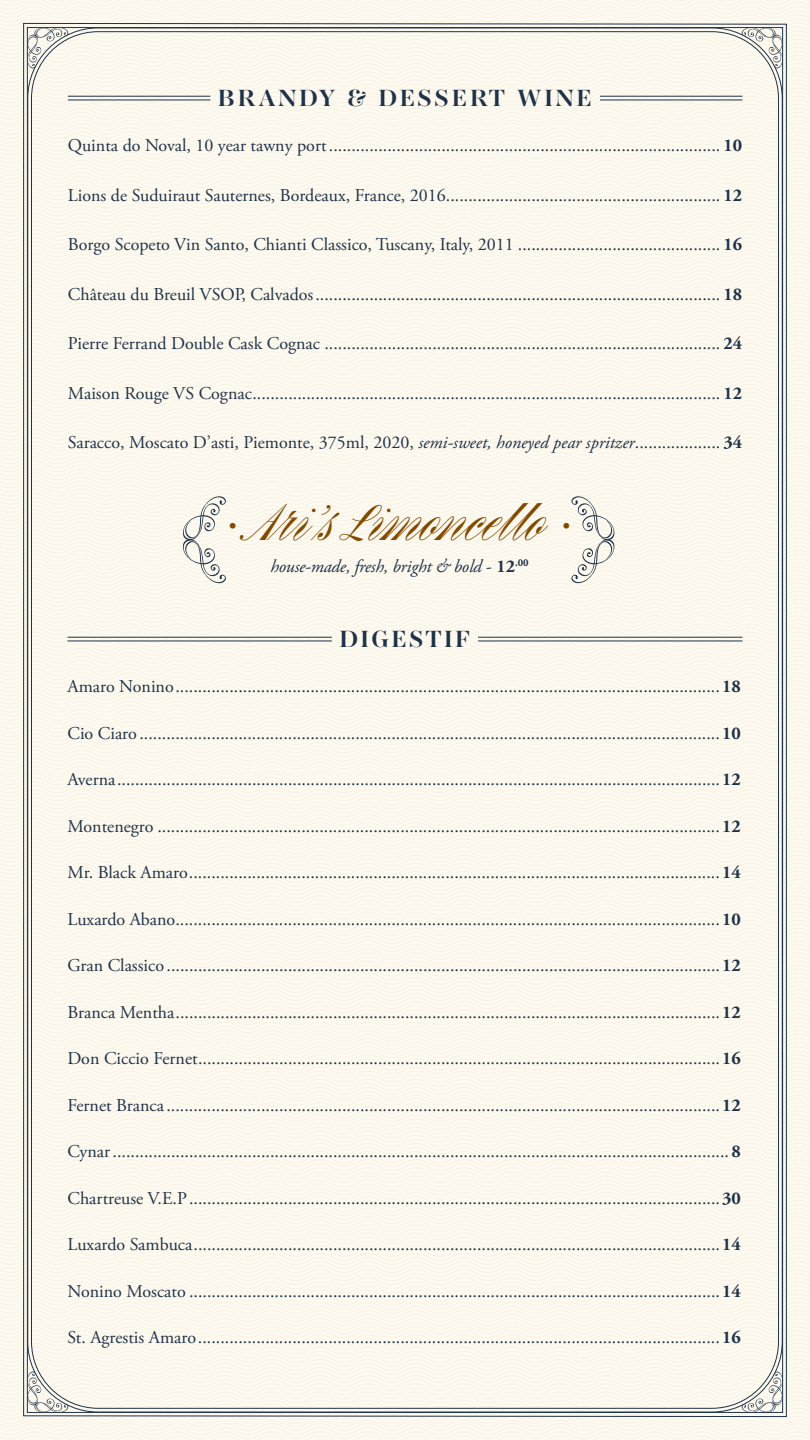
<style>
.page{position:relative;width:810px;height:1440px;background:#fff}
.page>*{position:absolute;margin:0;border:0;box-sizing:border-box;transform-origin:0 0}
.t1{font:45px "Rizado Script";color:#824900}
.t2{font:700 24px "AW Conqueror Std Didot";letter-spacing:.1em;color:#1e3248}
.t3{font:18px "Adobe Garamond Pro";color:#1e3248}
.t4{font:italic 18px "Adobe Garamond Pro";letter-spacing:-.01em;color:#1e3248}
.s1{font-weight:700}
.s2{font-style:italic}
.s3{font-style:normal}
.s4{font-weight:700;font-style:normal}
</style>
<div class="page">
<div style="left:23px;top:23px;width:764px;height:1394px;background:#fffaef"></div>
<hr style="left:68px;top:100px;width:142px;height:1px;background:#1e3248">
<hr style="left:68px;top:96px;width:142px;height:1px;background:#1e3248">
<hr style="left:600px;top:100px;width:142px;height:1px;background:#1e3248">
<hr style="left:600px;top:96px;width:142px;height:1px;background:#1e3248">
<hr style="left:67px;top:641px;width:265px;height:1px;background:#1e3248">
<hr style="left:67px;top:637px;width:265px;height:1px;background:#1e3248">
<hr style="left:478px;top:641px;width:264px;height:1px;background:#1e3248">
<hr style="left:478px;top:637px;width:264px;height:1px;background:#1e3248">
<svg style="left:181px;top:496px;width:46px;height:88px"></svg>
<svg style="left:571px;top:496px;width:45px;height:88px"></svg>
<h2 class="t2" style="left:218px;top:86px;width:376px">BRANDY &amp; DESSERT WINE</h2>
<p class="t3" style="left:68px;top:135px;width:676px">Quinta do Noval, 10 year tawny port....................................................................................... <span class="s1">10</span></p>
<p class="t3" style="left:68px;top:184px;width:676px">Lions de Suduiraut Sauternes, Bordeaux, France, 2016............................................................. <span class="s1">12</span></p>
<p class="t3" style="left:68px;top:234px;width:676px">Borgo Scopeto Vin Santo, Chianti Classico, Tuscany, Italy, 2011 ............................................. <span class="s1">16</span></p>
<p class="t3" style="left:68px;top:283px;width:676px">Château du Breuil VSOP, Calvados.......................................................................................... <span class="s1">18</span></p>
<p class="t3" style="left:68px;top:333px;width:676px">Pierre Ferrand Double Cask Cognac ........................................................................................ <span class="s1">24</span></p>
<p class="t3" style="left:68px;top:382px;width:676px">Maison Rouge VS Cognac........................................................................................................ <span class="s1">12</span></p>
<p class="t3" style="left:68px;top:432px;width:676px">Saracco, Moscato D’asti, Piemonte, 375ml, 2020, <span class="s2">semi-sweet, honeyed pear spritzer</span>................... <span class="s1">34</span></p>
<h1 class="t1" style="left:226px;top:499px;width:348px">• Ari’s Limoncello •</h1>
<p class="t4" style="left:270px;top:555px;width:260px">house-made, fresh, bright &amp; bold <span class="s3">-</span> <span class="s4">12</span><sup>.00</sup></p>
<h2 class="t2" style="left:339px;top:627px;width:133px">DIGESTIF</h2>
<p class="t3" style="left:68px;top:676px;width:675px">Amaro Nonino.........................................................................................................................<span class="s1">18</span></p>
<p class="t3" style="left:68px;top:722px;width:675px">Cio Ciaro .................................................................................................................................<span class="s1">10</span></p>
<p class="t3" style="left:68px;top:769px;width:675px">Averna......................................................................................................................................<span class="s1">12</span></p>
<p class="t3" style="left:68px;top:815px;width:675px">Montenegro .............................................................................................................................<span class="s1">12</span></p>
<p class="t3" style="left:68px;top:862px;width:675px">Mr. Black Amaro......................................................................................................................<span class="s1">14</span></p>
<p class="t3" style="left:68px;top:908px;width:675px">Luxardo Abano.........................................................................................................................<span class="s1">10</span></p>
<p class="t3" style="left:68px;top:955px;width:675px">Gran Classico ...........................................................................................................................<span class="s1">12</span></p>
<p class="t3" style="left:68px;top:1001px;width:675px">Branca Mentha.........................................................................................................................<span class="s1">12</span></p>
<p class="t3" style="left:68px;top:1048px;width:675px">Don Ciccio Fernet....................................................................................................................<span class="s1">16</span></p>
<p class="t3" style="left:68px;top:1094px;width:675px">Fernet Branca ...........................................................................................................................<span class="s1">12</span></p>
<p class="t3" style="left:68px;top:1141px;width:675px">Cynar......................................................................................................................................... <span class="s1">8</span></p>
<p class="t3" style="left:68px;top:1187px;width:675px">Chartreuse V.E.P......................................................................................................................<span class="s1">30</span></p>
<p class="t3" style="left:68px;top:1234px;width:675px">Luxardo Sambuca.....................................................................................................................<span class="s1">14</span></p>
<p class="t3" style="left:68px;top:1280px;width:675px">Nonino Moscato ......................................................................................................................<span class="s1">14</span></p>
<p class="t3" style="left:68px;top:1327px;width:675px">St. Agrestis Amaro....................................................................................................................<span class="s1">16</span></p>
</div>
